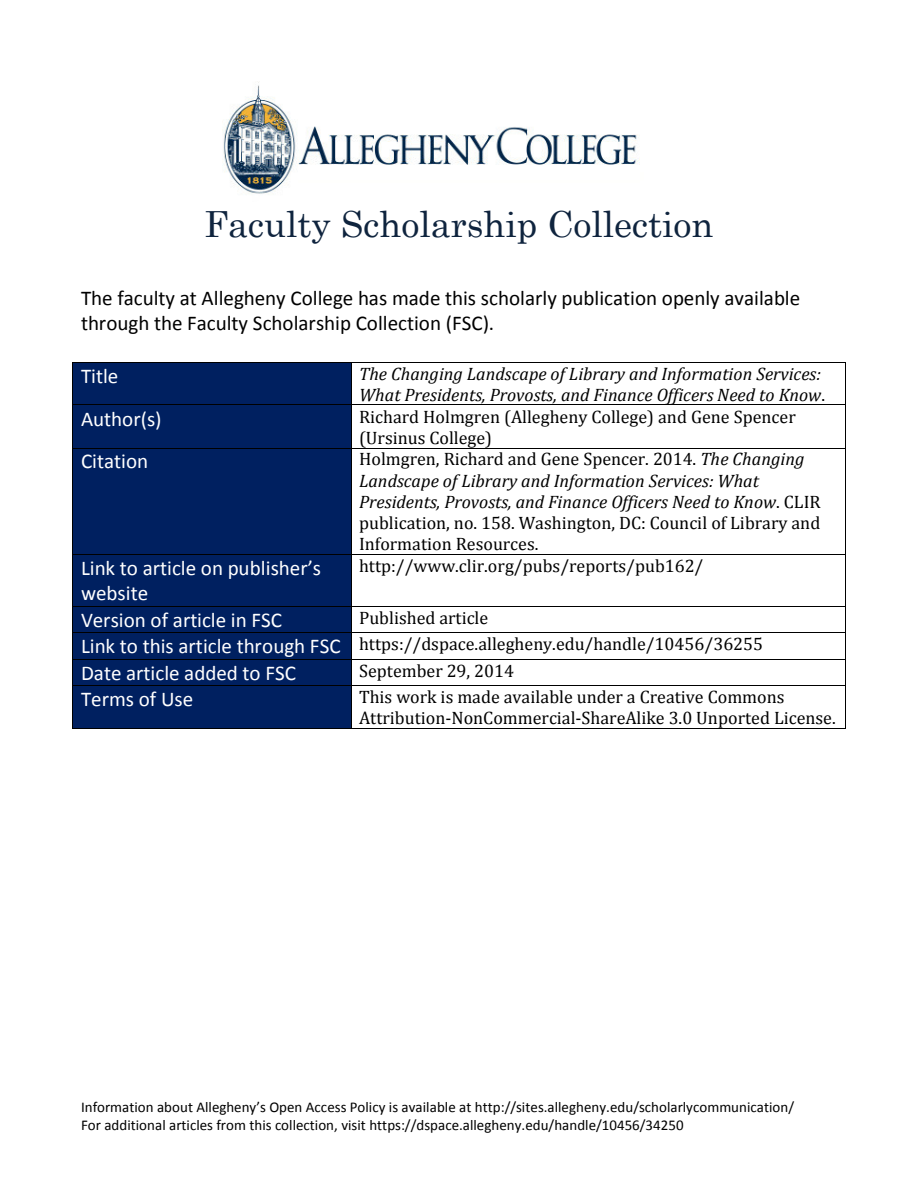
<style>
.page{position:relative;width:918px;height:1188px;background:#fff}
.page>*{position:absolute;margin:0;border:0;box-sizing:border-box;transform-origin:0 0}
.t1{font:36px "Century Schoolbook";color:#0f243e}
.t2{font:21px/25.5px "Calibri";color:#fff}
.t3{font:21px/25.5px "Calibri";color:#000}
.t4{font:18px/21.1px "Cambria";color:#000}
.t5{font:italic 18px/21px "Cambria";color:#000}
.t6{font:15px/18.1px "Calibri";color:#000}
.s1{font-style:normal}
.s2{font-style:italic}
</style>
<div class="page">
<img style="left:223px;top:82px;width:417px;height:112px">
<div style="left:73px;top:363px;width:278px;height:42px;background:#002060"></div>
<hr style="left:73px;top:362px;width:278px;height:1px;background:#000">
<hr style="left:351px;top:362px;width:494px;height:1px;background:#000">
<hr style="left:73px;top:363px;width:1px;height:42px;background:#000">
<hr style="left:351px;top:363px;width:1px;height:42px;background:#000">
<hr style="left:845px;top:363px;width:1px;height:42px;background:#000">
<div style="left:73px;top:406px;width:278px;height:42px;background:#002060"></div>
<hr style="left:73px;top:405px;width:278px;height:1px;background:#000">
<hr style="left:351px;top:405px;width:494px;height:1px;background:#000">
<hr style="left:73px;top:405px;width:1px;height:43px;background:#000">
<hr style="left:351px;top:405px;width:1px;height:43px;background:#000">
<hr style="left:845px;top:405px;width:1px;height:43px;background:#000">
<div style="left:73px;top:448px;width:278px;height:106px;background:#002060"></div>
<hr style="left:73px;top:448px;width:278px;height:1px;background:#000">
<hr style="left:351px;top:448px;width:494px;height:1px;background:#000">
<hr style="left:73px;top:448px;width:1px;height:106px;background:#000">
<hr style="left:351px;top:448px;width:1px;height:106px;background:#000">
<hr style="left:845px;top:448px;width:1px;height:106px;background:#000">
<div style="left:73px;top:555px;width:278px;height:51px;background:#002060"></div>
<hr style="left:73px;top:554px;width:278px;height:1px;background:#000">
<hr style="left:351px;top:554px;width:494px;height:1px;background:#000">
<hr style="left:73px;top:555px;width:1px;height:51px;background:#000">
<hr style="left:351px;top:555px;width:1px;height:51px;background:#000">
<hr style="left:845px;top:555px;width:1px;height:51px;background:#000">
<div style="left:73px;top:607px;width:278px;height:25px;background:#002060"></div>
<hr style="left:73px;top:606px;width:278px;height:1px;background:#000">
<hr style="left:351px;top:606px;width:494px;height:1px;background:#000">
<div style="left:73px;top:633px;width:278px;height:26px;background:#002060"></div>
<hr style="left:73px;top:632px;width:278px;height:1px;background:#000">
<hr style="left:351px;top:632px;width:494px;height:1px;background:#000">
<div style="left:73px;top:660px;width:278px;height:25px;background:#002060"></div>
<hr style="left:73px;top:659px;width:278px;height:1px;background:#000">
<hr style="left:351px;top:659px;width:494px;height:1px;background:#000">
<div style="left:73px;top:686px;width:278px;height:42px;background:#002060"></div>
<hr style="left:73px;top:685px;width:278px;height:1px;background:#000">
<svg style="left:351px;top:607px;width:1px;height:78px"></svg>
<hr style="left:351px;top:685px;width:494px;height:1px;background:#000">
<svg style="left:845px;top:606px;width:1px;height:80px"></svg>
<hr style="left:73px;top:686px;width:1px;height:42px;background:#000">
<hr style="left:73px;top:728px;width:278px;height:1px;background:#000">
<hr style="left:351px;top:686px;width:1px;height:42px;background:#000">
<hr style="left:351px;top:728px;width:494px;height:1px;background:#000">
<hr style="left:845px;top:686px;width:1px;height:42px;background:#000">
<p class="t1" style="left:204px;top:193px;width:511px">Faculty Scholarship Collection</p>
<p class="t3" style="left:81px;top:285px;width:721px">The faculty at Allegheny College has made this scholarly publication openly available through the Faculty Scholarship Collection (FSC).</p>
<p class="t2" style="left:81px;top:363px;width:39px">Title</p>
<p class="t5" style="left:359px;top:362px;width:467px">The Changing Landscape of Library and Information Services:<br>What Presidents, Provosts, and Finance Officers Need to Know<span class="s1">.</span></p>
<p class="t2" style="left:81px;top:406px;width:82px">Author(s)</p>
<p class="t4" style="left:359px;top:406px;width:438px">Richard Holmgren (Allegheny College) and Gene Spencer (Ursinus College)</p>
<p class="t2" style="left:81px;top:449px;width:69px">Citation</p>
<p class="t4" style="left:359px;top:449px;width:463px">Holmgren, Richard and Gene Spencer. 2014. <span class="s2">The Changing Landscape of Library and Information Services: What Presidents, Provosts, and Finance Officers Need to Know</span>. CLIR publication, no. 158. Washington, DC: Council of Library and Information Resources.</p>
<p class="t2" style="left:81px;top:555px;width:242px">Link to article on publisher’s website</p>
<p class="t4" style="left:359px;top:555px;width:346px">http://www.clir.org/pubs/reports/pub162/</p>
<p class="t2" style="left:81px;top:607px;width:203px">Version of article in FSC</p>
<p class="t4" style="left:359px;top:607px;width:131px">Published article</p>
<p class="t2" style="left:81px;top:633px;width:261px">Link to this article through FSC</p>
<p class="t4" style="left:359px;top:633px;width:406px">https://dspace.allegheny.edu/handle/10456/36255</p>
<p class="t2" style="left:81px;top:660px;width:217px">Date article added to FSC</p>
<p class="t4" style="left:359px;top:660px;width:157px">September 29, 2014</p>
<p class="t2" style="left:81px;top:686px;width:114px">Terms of Use</p>
<p class="t4" style="left:359px;top:686px;width:478px">This work is made available under a Creative Commons<br>Attribution-NonCommercial-ShareAlike 3.0 Unported License.</p>
<p class="t6" style="left:81px;top:1098px;width:715px">Information about Allegheny’s Open Access Policy is available at http://sites.allegheny.edu/scholarlycommunication/<br>For additional articles from this collection, visit https://dspace.allegheny.edu/handle/10456/34250</p>
</div>
